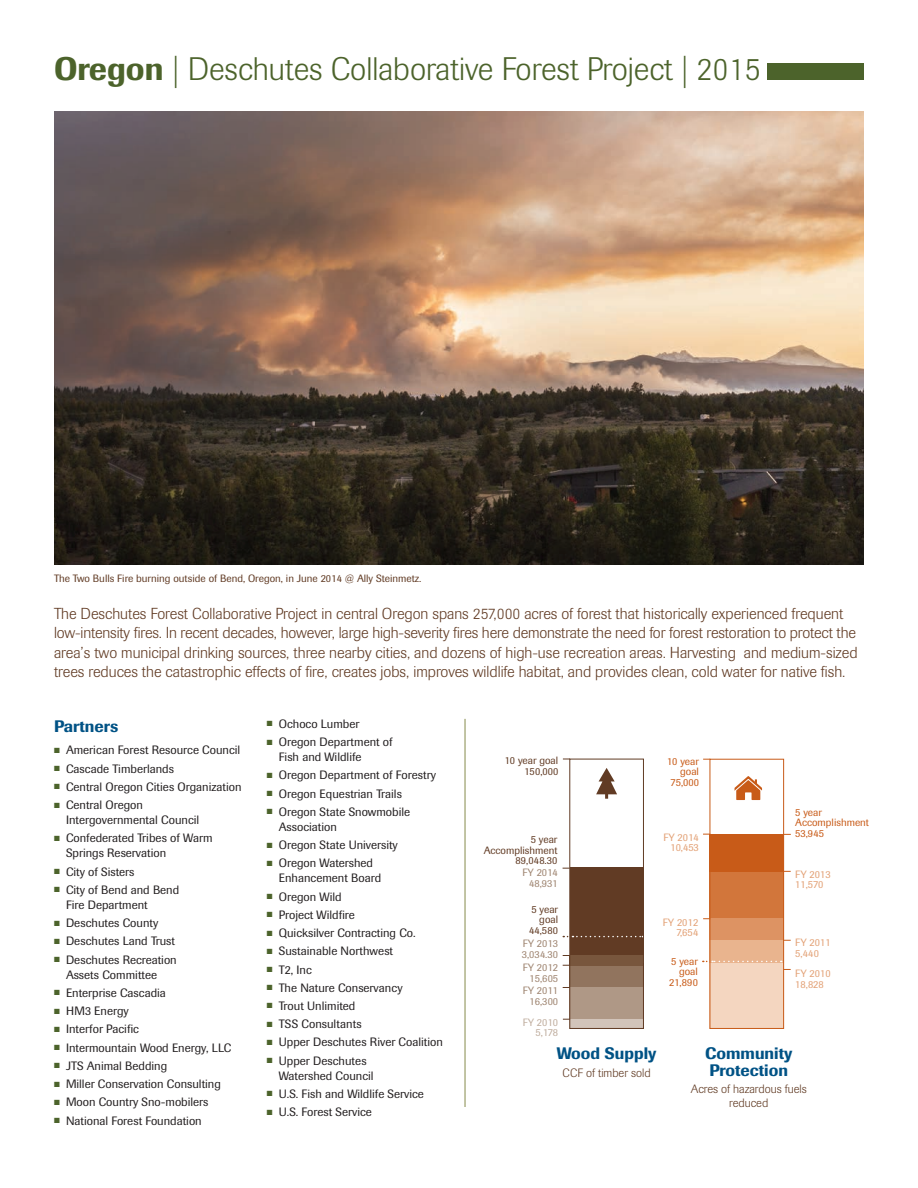
<style>
.page{position:relative;width:918px;height:1188px;background:#fff}
.page>*{position:absolute;margin:0;border:0;box-sizing:border-box;transform-origin:0 0}
.t1{font:300 32.25px "Imago";color:#4c632b}
.t2{font:500 16.5px/16.5px "Imago";color:#005285}
.t3{font:300 15.75px/19.5px "Imago";color:#613b24}
.t4{font:12px/15px "Imago";color:#231f20}
.t5{font:300 12px/13.5px "Imago";color:#613b24;text-align:center}
.t6{font:10.5px/10.5px "Imago";color:#613b24;text-align:right}
.t7{font:10.5px/10.5px "Imago";color:#e3a277;text-align:right}
.t8{font:10.5px/10.5px "Imago";color:#c85b18;text-align:right}
.t9{font:10.5px/10.5px "Imago";color:#9f8571;text-align:right}
.t10{font:10.5px/10.5px "Imago";color:#c0ae9f;text-align:right}
.s1{font-weight:500}
.s2{color:#4c632b}
</style>
<div class="page">
<div style="left:768px;top:64px;width:96px;height:16px;background:#4c632b"></div>
<hr style="left:464px;top:719px;width:2px;height:388px;background:#aeb187">
<img style="left:54px;top:112px;width:810px;height:452px">
<div style="left:570px;top:868px;width:73px;height:87px;background:#613b24"></div>
<svg style="left:596px;top:768px;width:21px;height:31px"></svg>
<div style="left:569px;top:963px;width:75px;height:25px;background:#91745e"></div>
<div style="left:569px;top:987px;width:75px;height:33px;background:#af9886"></div>
<div style="left:569px;top:1019px;width:75px;height:10px;background:#d2c4ba"></div>
<div style="left:570px;top:955px;width:73px;height:10px;background:#78563d"></div>
<svg style="left:563px;top:936px;width:79px;height:1px"></svg>
<div style="left:569px;top:759px;width:75px;height:270px;border:1px solid #613b24"></div>
<div style="left:710px;top:872px;width:74px;height:46px;background:#d2763b"></div>
<div style="left:710px;top:918px;width:74px;height:24px;background:#dd9363"></div>
<div style="left:710px;top:940px;width:74px;height:24px;background:#e9b48e"></div>
<div style="left:710px;top:964px;width:74px;height:65px;background:#f4d6c0"></div>
<div style="left:710px;top:834px;width:74px;height:37px;background:#c85b18"></div>
<svg style="left:703px;top:961px;width:79px;height:1px"></svg>
<svg style="left:735px;top:776px;width:27px;height:24px"></svg>
<div style="left:710px;top:759px;width:74px;height:270px;border:1px solid #c85b18"></div>
<h1 class="t1" style="left:54px;top:50px;width:708px"><span class="s1">Oregon</span> | Deschutes Collaborative Forest Project | 2015</h1>
<p class="t6" style="left:54px;top:573px;width:369px">The Two Bulls Fire burning outside of Bend, Oregon, in June 2014 @ Ally Steinmetz.</p>
<p class="t3" style="left:54px;top:604px;width:805px">The Deschutes Forest Collaborative Project in central Oregon spans 257,000 acres of forest that historically experienced frequent low-intensity fres. In recent decades, however, large high-severity fres here demonstrate the need for forest restoration to protect the area’s two municipal drinking sources, three nearby cities, and dozens of high-use recreation areas. Harvesting and medium-sized trees reduces the catastrophic effects of fre, creates jobs, improves wildlife habitat, and provides clean, cold water for native fsh.</p>
<h2 class="t2" style="left:54px;top:718px;width:66px">Partners</h2>
<p class="t4" style="left:54px;top:743px;width:188px"><span class="s2">■</span> American Forest Resource Council</p>
<p class="t4" style="left:54px;top:761px;width:122px"><span class="s2">■</span> Cascade Timberlands</p>
<p class="t4" style="left:54px;top:779px;width:189px"><span class="s2">■</span> Central Oregon Cities Organization</p>
<p class="t4" style="left:66px;top:798px;width:135px;text-indent:-12px"><span class="s2">■</span> Central Oregon<br>Intergovernmental Council</p>
<p class="t4" style="left:66px;top:831px;width:148px;text-indent:-12px"><span class="s2">■</span> Confederated Tribes of Warm<br>Springs Reservation</p>
<p class="t4" style="left:54px;top:864px;width:82px"><span class="s2">■</span> City of Sisters</p>
<p class="t4" style="left:66px;top:882px;width:115px;text-indent:-12px"><span class="s2">■</span> City of Bend and Bend<br>Fire Department</p>
<p class="t4" style="left:54px;top:916px;width:106px"><span class="s2">■</span> Deschutes County</p>
<p class="t4" style="left:54px;top:934px;width:123px"><span class="s2">■</span> Deschutes Land Trust</p>
<p class="t4" style="left:66px;top:952px;width:112px;text-indent:-12px"><span class="s2">■</span> Deschutes Recreation<br>Assets Committee</p>
<p class="t4" style="left:54px;top:985px;width:113px"><span class="s2">■</span> Enterprise Cascadia</p>
<p class="t4" style="left:54px;top:1004px;width:76px"><span class="s2">■</span> HM3 Energy</p>
<p class="t4" style="left:54px;top:1022px;width:87px"><span class="s2">■</span> Interfor Pacifc</p>
<p class="t4" style="left:54px;top:1040px;width:179px"><span class="s2">■</span> Intermountain Wood Energy, LLC</p>
<p class="t4" style="left:54px;top:1058px;width:115px"><span class="s2">■</span> JTS Animal Bedding</p>
<p class="t4" style="left:54px;top:1077px;width:169px"><span class="s2">■</span> Miller Conservation Consulting</p>
<p class="t4" style="left:54px;top:1095px;width:156px"><span class="s2">■</span> Moon Country Sno-mobilers</p>
<p class="t4" style="left:54px;top:1113px;width:149px"><span class="s2">■</span> National Forest Foundation</p>
<p class="t4" style="left:267px;top:716px;width:94px"><span class="s2">■</span> Ochoco Lumber</p>
<p class="t4" style="left:279px;top:735px;width:115px;text-indent:-12px"><span class="s2">■</span> Oregon Department of<br>Fish and Wildlife</p>
<p class="t4" style="left:267px;top:768px;width:171px"><span class="s2">■</span> Oregon Department of Forestry</p>
<p class="t4" style="left:267px;top:786px;width:137px"><span class="s2">■</span> Oregon Equestrian Trails</p>
<p class="t4" style="left:279px;top:804px;width:133px;text-indent:-12px"><span class="s2">■</span> Oregon State Snowmobile<br>Association</p>
<p class="t4" style="left:267px;top:837px;width:133px"><span class="s2">■</span> Oregon State University</p>
<p class="t4" style="left:279px;top:856px;width:104px;text-indent:-12px"><span class="s2">■</span> Oregon Watershed<br>Enhancement Board</p>
<p class="t4" style="left:267px;top:889px;width:76px"><span class="s2">■</span> Oregon Wild</p>
<p class="t4" style="left:267px;top:907px;width:90px"><span class="s2">■</span> Project Wildfre</p>
<p class="t4" style="left:267px;top:925px;width:150px"><span class="s2">■</span> Quicksilver Contracting Co.</p>
<p class="t4" style="left:267px;top:944px;width:128px"><span class="s2">■</span> Sustainable Northwest</p>
<p class="t4" style="left:267px;top:962px;width:46px"><span class="s2">■</span> T2, Inc</p>
<p class="t4" style="left:267px;top:980px;width:137px"><span class="s2">■</span> The Nature Conservancy</p>
<p class="t4" style="left:267px;top:998px;width:90px"><span class="s2">■</span> Trout Unlimited</p>
<p class="t4" style="left:267px;top:1017px;width:96px"><span class="s2">■</span> TSS Consultants</p>
<p class="t4" style="left:267px;top:1035px;width:178px"><span class="s2">■</span> Upper Deschutes River Coalition</p>
<p class="t4" style="left:279px;top:1053px;width:96px;text-indent:-12px"><span class="s2">■</span> Upper Deschutes<br>Watershed Council</p>
<p class="t4" style="left:267px;top:1086px;width:159px"><span class="s2">■</span> U.S. Fish and Wildlife Service</p>
<p class="t4" style="left:267px;top:1105px;width:107px"><span class="s2">■</span> U.S. Forest Service</p>
<p class="t6" style="left:505px;top:755px;width:55px">10 year goal<br>150,000</p>
<p class="t8" style="left:667px;top:756px;width:33px">10 year goal<br>75,000</p>
<p class="t8" style="left:795px;top:807px;width:75px;text-align:left">5 year<br>Accomplishment<br>53,945</p>
<p class="t7" style="left:663px;top:832px;width:37px">FY 2014<br>10,453</p>
<p class="t6" style="left:484px;top:834px;width:75px">5 year<br>Accomplishment<br>89,048.30</p>
<p class="t9" style="left:522px;top:867px;width:37px">FY 2014<br>48,931</p>
<p class="t6" style="left:529px;top:904px;width:31px">5 year goal<br>44,580</p>
<p class="t9" style="left:522px;top:938px;width:38px;text-align:left">FY 2013<br>3,034.30</p>
<p class="t9" style="left:523px;top:962px;width:37px">FY 2012<br>15,605</p>
<p class="t9" style="left:523px;top:985px;width:37px">FY 2011<br>16,300</p>
<p class="t10" style="left:523px;top:1017px;width:37px">FY 2010<br>5,178</p>
<h2 class="t2" style="left:557px;top:1045px;width:101px">Wood Supply</h2>
<p class="t5" style="left:563px;top:1066px;width:89px">CCF of timber sold</p>
<p class="t7" style="left:795px;top:869px;width:37px;text-align:left">FY 2013<br>11,570</p>
<p class="t7" style="left:663px;top:917px;width:37px">FY 2012<br>7,654</p>
<p class="t7" style="left:795px;top:938px;width:37px;text-align:left">FY 2011<br>5,440</p>
<p class="t8" style="left:671px;top:956px;width:28px">5 year goal</p>
<p class="t7" style="left:795px;top:968px;width:37px">FY 2010</p>
<p class="t8" style="left:669px;top:977px;width:30px">21,890</p>
<p class="t7" style="left:795px;top:979px;width:30px">18,828</p>
<h2 class="t2" style="left:705px;top:1045px;width:89px">Community<br>Protection</h2>
<p class="t5" style="left:691px;top:1083px;width:117px">Acres of hazardous fuels reduced</p>
</div>
